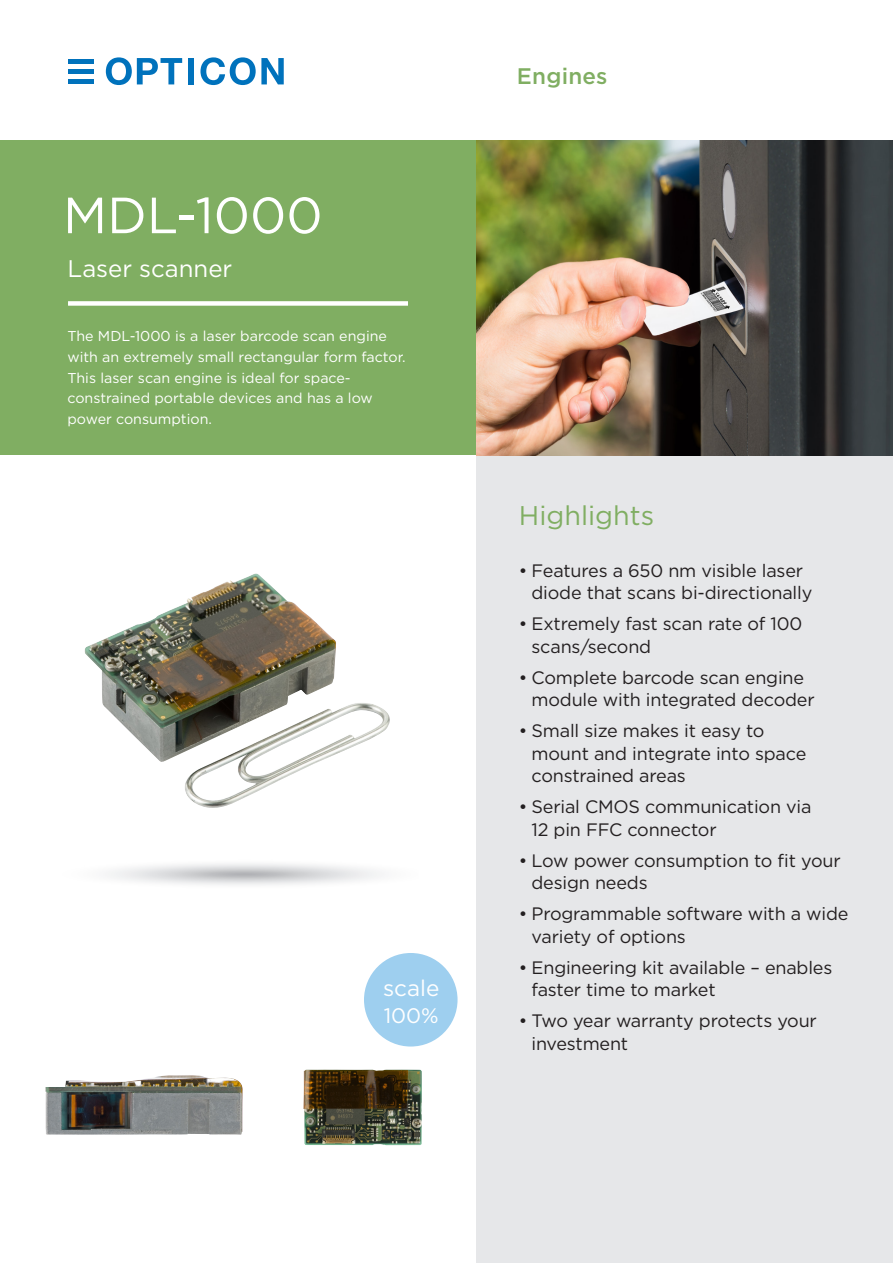
<style>
.page{position:relative;width:893px;height:1263px;background:#fff}
.page>*{position:absolute;margin:0;border:0;box-sizing:border-box;transform-origin:0 0}
.t1{font:50.85px "Gotham";color:#fff}
.t2{font:27px "Gotham";color:#80ae62}
.t3{font:24px "Gotham";color:#fff}
.t4{font:500 22.5px "Gotham";letter-spacing:.01em;color:#80ae62}
.t5{font:22.5px "Gotham";color:#fff}
.t6{font:21px "Gotham";color:#fff}
.t7{font:18px/22.5px "Gotham";letter-spacing:-.01em;color:#231f20}
.t8{font:14.25px/20.7px "Gotham";color:#fff}
</style>
<div class="page">
<div style="left:476px;top:455px;width:417px;height:808px;background:#e6e7e9"></div>
<div style="left:0;top:140px;width:476px;height:315px;background:#80ae62"></div>
<div style="left:68px;top:301px;width:340px;height:5px;background:#fff"></div>
<img style="left:303px;top:1070px;width:119px;height:75px">
<img style="left:45px;top:1075px;width:198px;height:60px">
<img style="left:84px;top:573px;width:306px;height:235px">
<img style="left:476px;top:140px;width:417px;height:315px">
<div style="left:364px;top:953px;width:94px;height:93px;background:#9ecfef;border-radius:50%"></div>
<div style="left:68px;top:59px;width:25px;height:5px;background:#0072bc"></div>
<div style="left:68px;top:69px;width:25px;height:5px;background:#0072bc"></div>
<div style="left:68px;top:79px;width:25px;height:5px;background:#0072bc"></div>
<svg style="left:106px;top:57px;width:76px;height:28px"></svg>
<div style="left:188px;top:58px;width:6px;height:26px;background:#0072bc"></div>
<svg style="left:200px;top:57px;width:84px;height:28px"></svg>
<p class="t1" style="left:63px;top:183px;width:261px">MDL-1000</p>
<p class="t3" style="left:67px;top:253px;width:166px">Laser scanner</p>
<p class="t8" style="left:67px;top:326px;width:340px">The MDL-1000 is a laser barcode scan engine with an extremely small rectangular form factor.</p>
<p class="t8" style="left:67px;top:367px;width:307px">This laser scan engine is ideal for space&shy;constrained portable devices and has a low power consumption.</p>
<p class="t5" style="left:383px;top:973px;width:58px">scale</p>
<p class="t6" style="left:384px;top:1002px;width:57px">100%</p>
<p class="t4" style="left:517px;top:61px;width:92px">Engines</p>
<p class="t2" style="left:519px;top:498px;width:137px">Highlights</p>
<p class="t7" style="left:531px;top:559px;width:282px;text-indent:-13px">• Features a 650 nm visible laser diode that scans bi-directionally</p>
<p class="t7" style="left:531px;top:612px;width:272px;text-indent:-13px">• Extremely fast scan rate of 100 scans/second</p>
<p class="t7" style="left:531px;top:666px;width:285px;text-indent:-13px">• Complete barcode scan engine module with integrated decoder</p>
<p class="t7" style="left:531px;top:719px;width:276px;text-indent:-13px">• Small size makes it easy to mount and integrate into space constrained areas</p>
<p class="t7" style="left:531px;top:795px;width:281px;text-indent:-13px">• Serial CMOS communication via<br>12 pin FFC connector</p>
<p class="t7" style="left:531px;top:849px;width:311px;text-indent:-13px">• Low power consumption to fit your design needs</p>
<p class="t7" style="left:531px;top:902px;width:319px;text-indent:-13px">• Programmable software with a wide variety of options</p>
<p class="t7" style="left:531px;top:956px;width:302px;text-indent:-13px">• Engineering kit available – enables faster time to market</p>
<p class="t7" style="left:531px;top:1009px;width:287px;text-indent:-13px">• Two year warranty protects your investment</p>
</div>
